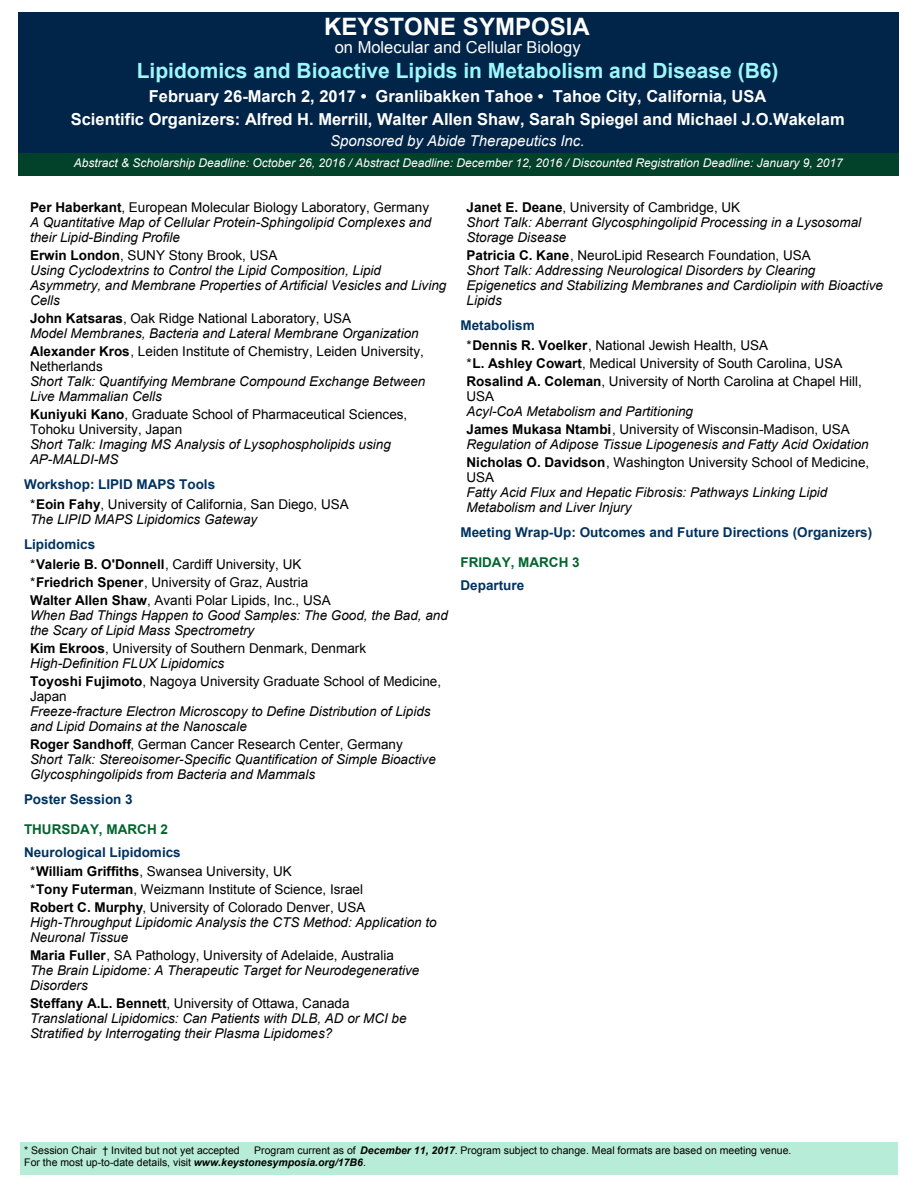
<style>
.page{position:relative;width:918px;height:1188px;background:#fff}
.page>*{position:absolute;margin:0;border:0;box-sizing:border-box;transform-origin:0 0}
.t1{font:700 24px "Arial";color:#fff}
.t2{font:700 21px "Arial";color:#9df7fd}
.t3{font:700 16.5px/22.5px "Arial";color:#fff;text-align:center}
.t4{font:16.5px "Arial";color:#fff}
.t5{font:italic 15px "Arial";color:#fff}
.t6{font:italic 13.5px/15px "Arial";color:#000}
.t7{font:13.5px/15px "Arial";color:#000}
.t8{font:700 13.5px/19.5px "Arial";color:#003260}
.t9{font:700 13.5px "Arial";color:#00652e}
.t10{font:italic 12px "Arial";color:#fff}
.t11{font:10.5px/12px "Arial";color:#000}
.s1{font-weight:700;font-style:normal}
.s2{font-style:normal}
.s3{font-weight:700}
.s4{font-weight:700;color:#003260}
.s5{font-style:italic}
.s6{font-weight:400;color:#000}
.s7{color:#000}
.s8{font-weight:700;font-style:italic}
</style>
<div class="page">
<div style="left:20px;top:1142px;width:877px;height:33px;background:#b7ecd8"></div>
<div style="left:18px;top:12px;width:881px;height:141px;background:#012548"></div>
<div style="left:18px;top:153px;width:881px;height:23px;background:#02412a"></div>
<h1 class="t1" style="left:324px;top:17px;width:267px">KEYSTONE SYMPOSIA</h1>
<p class="t4" style="left:335px;top:40px;width:247px">on Molecular and Cellular Biology</p>
<h2 class="t2" style="left:137px;top:63px;width:643px">Lipidomics and Bioactive Lipids in Metabolism and Disease (B6)</h2>
<p class="t3" style="left:71px;top:86px;width:775px">February 26-March 2, 2017 • Granlibakken Tahoe • Tahoe City, California, USA<br>Scientific Organizers: Alfred H. Merrill, Walter Allen Shaw, Sarah Spiegel and Michael J.O.Wakelam</p>
<p class="t5" style="left:330px;top:135px;width:256px">Sponsored by Abide Therapeutics Inc.</p>
<p class="t10" style="left:74px;top:158px;width:771px">Abstract &amp; Scholarship Deadline: October 26, 2016 / Abstract Deadline: December 12, 2016 / Discounted Registration Deadline: January 9, 2017</p>
<p class="t6" style="left:30px;top:200px;width:403px"><span class="s1">Per Haberkant</span><span class="s2">, European Molecular Biology Laboratory, Germany<br></span>A Quantitative Map of Cellular Protein-Sphingolipid Complexes and their Lipid-Binding Profile</p>
<p class="t6" style="left:30px;top:248px;width:418px"><span class="s1">Erwin London</span><span class="s2">, SUNY Stony Brook, USA<br></span>Using Cyclodextrins to Control the Lipid Composition, Lipid Asymmetry, and Membrane Properties of Artificial Vesicles and Living Cells</p>
<p class="t6" style="left:30px;top:311px;width:390px"><span class="s1">John Katsaras</span><span class="s2">, Oak Ridge National Laboratory, USA<br></span>Model Membranes, Bacteria and Lateral Membrane Organization</p>
<p class="t7" style="left:30px;top:345px;width:395px"><span class="s3">Alexander Kros</span>, Leiden Institute of Chemistry, Leiden University,<br>Netherlands</p>
<p class="t6" style="left:30px;top:374px;width:397px">Short Talk: Quantifying Membrane Compound Exchange Between<br>Live Mammalian Cells</p>
<p class="t7" style="left:30px;top:408px;width:379px"><span class="s3">Kuniyuki Kano</span>, Graduate School of Pharmaceutical Sciences,<br>Tohoku University, Japan</p>
<p class="t6" style="left:30px;top:437px;width:362px">Short Talk: Imaging MS Analysis of Lysophospholipids using<br>AP-MALDI-MS</p>
<p class="t7" style="left:30px;top:476px;width:320px;line-height:19.5px;text-indent:-6px"><span class="s4">Workshop: LIPID MAPS Tools<br></span>*<span class="s3">Eoin Fahy</span>, University of California, San Diego, USA</p>
<p class="t6" style="left:30px;top:512px;width:229px">The LIPID MAPS Lipidomics Gateway</p>
<p class="t7" style="left:30px;top:536px;width:273px;line-height:19.5px;text-indent:-6px"><span class="s4">Lipidomics<br></span>*<span class="s3">Valerie B. O'Donnell</span>, Cardiff University, UK</p>
<p class="t7" style="left:30px;top:574px;width:302px;line-height:18px">*<span class="s3">Friedrich Spener</span>, University of Graz, Austria<br><span class="s3">Walter Allen Shaw</span>, Avanti Polar Lipids, Inc., USA</p>
<p class="t6" style="left:30px;top:608px;width:420px">When Bad Things Happen to Good Samples: The Good, the Bad, and the Scary of Lipid Mass Spectrometry</p>
<p class="t7" style="left:30px;top:642px;width:338px"><span class="s3">Kim Ekroos</span>, University of Southern Denmark, Denmark<br><span class="s5">High-Definition FLUX Lipidomics</span></p>
<p class="t7" style="left:30px;top:675px;width:413px"><span class="s3">Toyoshi Fujimoto</span>, Nagoya University Graduate School of Medicine,<br>Japan</p>
<p class="t6" style="left:30px;top:704px;width:402px">Freeze-fracture Electron Microscopy to Define Distribution of Lipids and Lipid Domains at the Nanoscale</p>
<p class="t6" style="left:30px;top:737px;width:407px"><span class="s1">Roger Sandhoff</span><span class="s2">, German Cancer Research Center, Germany<br></span>Short Talk: Stereoisomer-Specific Quantification of Simple Bioactive<br>Glycosphingolipids from Bacteria and Mammals</p>
<p class="t8" style="left:24px;top:791px;width:110px">Poster Session 3</p>
<p class="t9" style="left:24px;top:824px;width:146px">THURSDAY, MARCH 2</p>
<p class="t8" style="left:30px;top:843px;width:263px;text-indent:-6px">Neurological Lipidomics<br><span class="s6">*</span><span class="s7">William Griffiths</span><span class="s6">, Swansea University, UK</span></p>
<p class="t7" style="left:30px;top:882px;width:337px;line-height:18px">*<span class="s3">Tony Futerman</span>, Weizmann Institute of Science, Israel<br><span class="s3">Robert C. Murphy</span>, University of Colorado Denver, USA</p>
<p class="t6" style="left:30px;top:916px;width:408px">High-Throughput Lipidomic Analysis the CTS Method: Application to<br>Neuronal Tissue</p>
<p class="t6" style="left:30px;top:949px;width:391px"><span class="s1">Maria Fuller</span><span class="s2">, SA Pathology, University of Adelaide, Australia<br></span>The Brain Lipidome: A Therapeutic Target for Neurodegenerative<br>Disorders</p>
<p class="t6" style="left:30px;top:997px;width:378px"><span class="s1">Steffany A.L. Bennett</span><span class="s2">, University of Ottawa, Canada<br></span>Translational Lipidomics: Can Patients with DLB, AD or MCI be<br>Stratified by Interrogating their Plasma Lipidomes?</p>
<p class="t6" style="left:466px;top:200px;width:396px"><span class="s1">Janet E. Deane</span><span class="s2">, University of Cambridge, UK<br></span>Short Talk: Aberrant Glycosphingolipid Processing in a Lysosomal<br>Storage Disease</p>
<p class="t6" style="left:466px;top:248px;width:418px"><span class="s1">Patricia C. Kane</span><span class="s2">, NeuroLipid Research Foundation, USA<br></span>Short Talk: Addressing Neurological Disorders by Clearing Epigenetics and Stabilizing Membranes and Cardiolipin with Bioactive Lipids</p>
<p class="t7" style="left:466px;top:317px;width:303px;line-height:19.5px;text-indent:-6px"><span class="s4">Metabolism<br></span>*<span class="s3">Dennis R. Voelker</span>, National Jewish Health, USA</p>
<p class="t7" style="left:466px;top:355px;width:397px;line-height:18px">*<span class="s3">L. Ashley Cowart</span>, Medical University of South Carolina, USA<br><span class="s3">Rosalind A. Coleman</span>, University of North Carolina at Chapel Hill,</p>
<p class="t7" style="left:466px;top:390px;width:29px">USA</p>
<p class="t7" style="left:466px;top:403px;width:385px;line-height:18px"><span class="s5">Acyl-CoA Metabolism and Partitioning<br></span><span class="s3">James Mukasa Ntambi</span>, University of Wisconsin-Madison, USA</p>
<p class="t6" style="left:466px;top:436px;width:404px;line-height:18px">Regulation of Adipose Tissue Lipogenesis and Fatty Acid Oxidation<br><span class="s1">Nicholas O. Davidson</span><span class="s2">, Washington University School of Medicine,</span></p>
<p class="t7" style="left:466px;top:471px;width:29px">USA</p>
<p class="t6" style="left:466px;top:485px;width:362px">Fatty Acid Flux and Hepatic Fibrosis: Pathways Linking Lipid<br>Metabolism and Liver Injury</p>
<p class="t8" style="left:460px;top:524px;width:413px">Meeting Wrap-Up: Outcomes and Future Directions (Organizers)</p>
<p class="t9" style="left:460px;top:557px;width:121px">FRIDAY, MARCH 3</p>
<p class="t8" style="left:460px;top:576px;width:65px">Departure</p>
<p class="t11" style="left:24px;top:1145px;width:217px">* Session Chair † Invited but not yet accepted</p>
<p class="t11" style="left:24px;top:1145px;width:769px;text-indent:230px">Program current as of <span class="s8">December 11, 2017</span>. Program subject to change. Meal formats are based on meeting venue.<br>For the most up-to-date details, visit <span class="s8">www.keystonesymposia.org/17B6</span>.</p>
</div>
